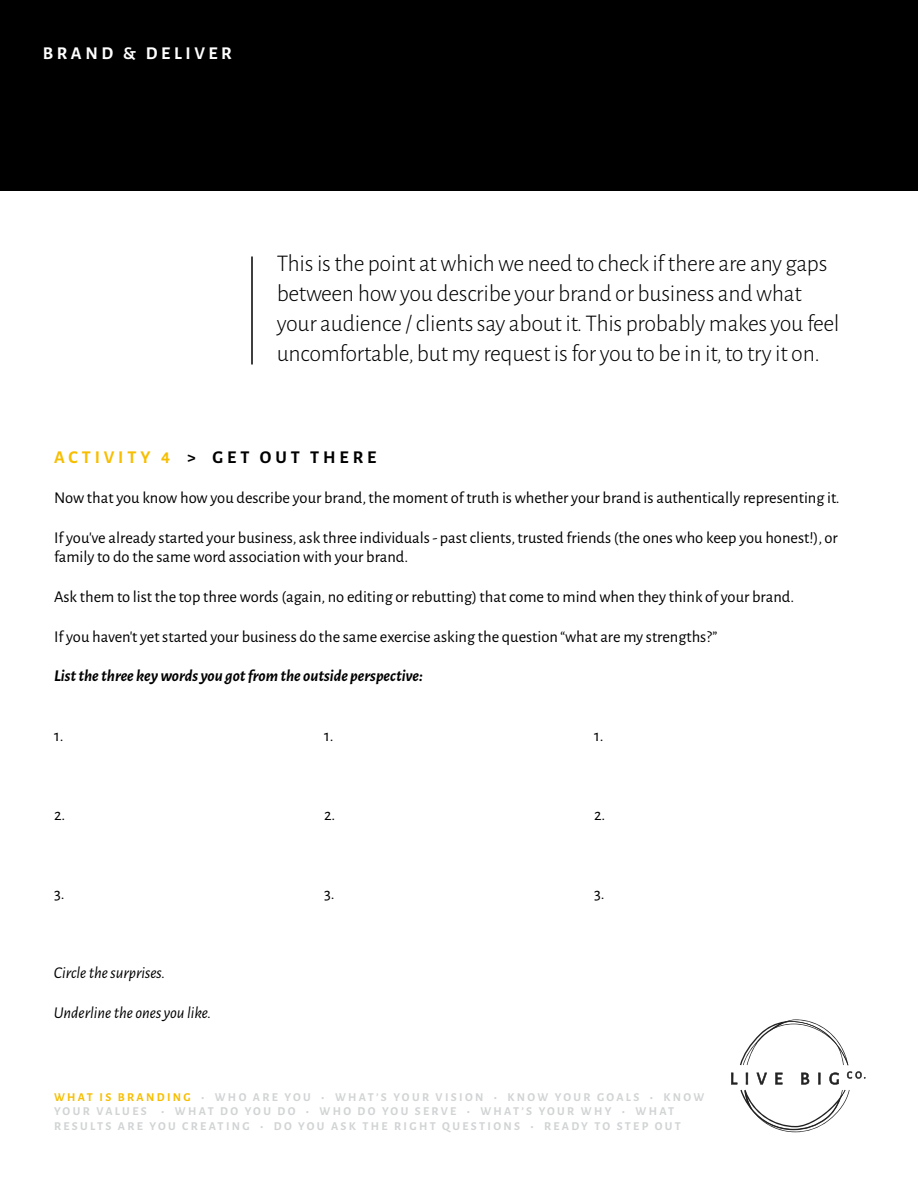
<style>
.page{position:relative;width:918px;height:1188px;background:#fff}
.page>*{position:absolute;margin:0;border:0;box-sizing:border-box;transform-origin:0 0}
.t1{font:300 24px/30px "Alegreya Sans";letter-spacing:-.015em;color:#000}
.t2{font:700 18px "Alegreya Sans";letter-spacing:.215em;color:#000}
.t3{font:700 18px "Alegreya Sans";letter-spacing:.2em;color:#fff}
.t4{font:16.5px/19.8px "Alegreya Sans";color:#000}
.t5{font:italic 700 16.5px "Alegreya Sans";color:#000}
.t6{font:italic 16.5px "Alegreya Sans";color:#000}
.t7{font:700 12px/14.4px "Alegreya Sans";letter-spacing:.195em;color:#d1d3d4}
.s1{color:#f7be00}
</style>
<div class="page">
<hr style="left:251px;top:256px;width:2px;height:108px;background:#000">
<div style="left:0;top:0;width:918px;height:191px;background:#000"></div>
<svg style="left:731px;top:1019px;width:135px;height:114px"></svg>
<p class="t3" style="left:43px;top:40px;width:191px">BRAND &amp; DELIVER</p>
<p class="t1" style="left:277px;top:248px;width:564px">This is the point at which we need to check if there are any gaps between how you describe your brand or business and what your audience / clients say about it. This probably makes you feel uncomfortable, but my request is for you to be in it, to try it on.</p>
<p class="t2" style="left:54px;top:445px;width:324px"><span class="s1">ACTIVITY 4</span> &gt; GET OUT THERE</p>
<p class="t4" style="left:54px;top:487px;width:787px">Now that you know how you describe your brand, the moment of truth is whether your brand is authentically representing it.</p>
<p class="t4" style="left:54px;top:527px;width:785px">If you’ve already started your business, ask three individuals - past clients, trusted friends (the ones who keep you honest!), or family to do the same word association with your brand.</p>
<p class="t4" style="left:54px;top:586px;width:742px">Ask them to list the top three words (again, no editing or rebutting) that come to mind when they think of your brand.</p>
<p class="t4" style="left:54px;top:626px;width:665px">If you haven’t yet started your business do the same exercise asking the question “what are my strengths?”</p>
<p class="t5" style="left:54px;top:664px;width:370px">List the three key words you got from the outside perspective:</p>
<p class="t4" style="left:54px;top:725px;width:11px">1.</p>
<p class="t4" style="left:324px;top:725px;width:11px">1.</p>
<p class="t4" style="left:594px;top:725px;width:11px">1.</p>
<p class="t4" style="left:54px;top:804px;width:13px">2.</p>
<p class="t4" style="left:324px;top:804px;width:13px">2.</p>
<p class="t4" style="left:594px;top:804px;width:13px">2.</p>
<p class="t4" style="left:54px;top:883px;width:12px">3.</p>
<p class="t4" style="left:324px;top:883px;width:12px">3.</p>
<p class="t4" style="left:594px;top:883px;width:12px">3.</p>
<p class="t6" style="left:54px;top:962px;width:113px">Circle the surprises.</p>
<p class="t6" style="left:54px;top:1002px;width:159px">Underline the ones you like.</p>
<p class="t7" style="left:54px;top:1089px;width:652px"><span class="s1">WHAT IS BRANDING</span> • WHO ARE YOU • WHAT’S YOUR VISION • KNOW YOUR GOALS • KNOW<br>YOUR VALUES • WHAT DO YOU DO • WHO DO YOU SERVE • WHAT’S YOUR WHY • WHAT<br>RESULTS ARE YOU CREATING • DO YOU ASK THE RIGHT QUESTIONS • READY TO STEP OUT</p>
</div>
